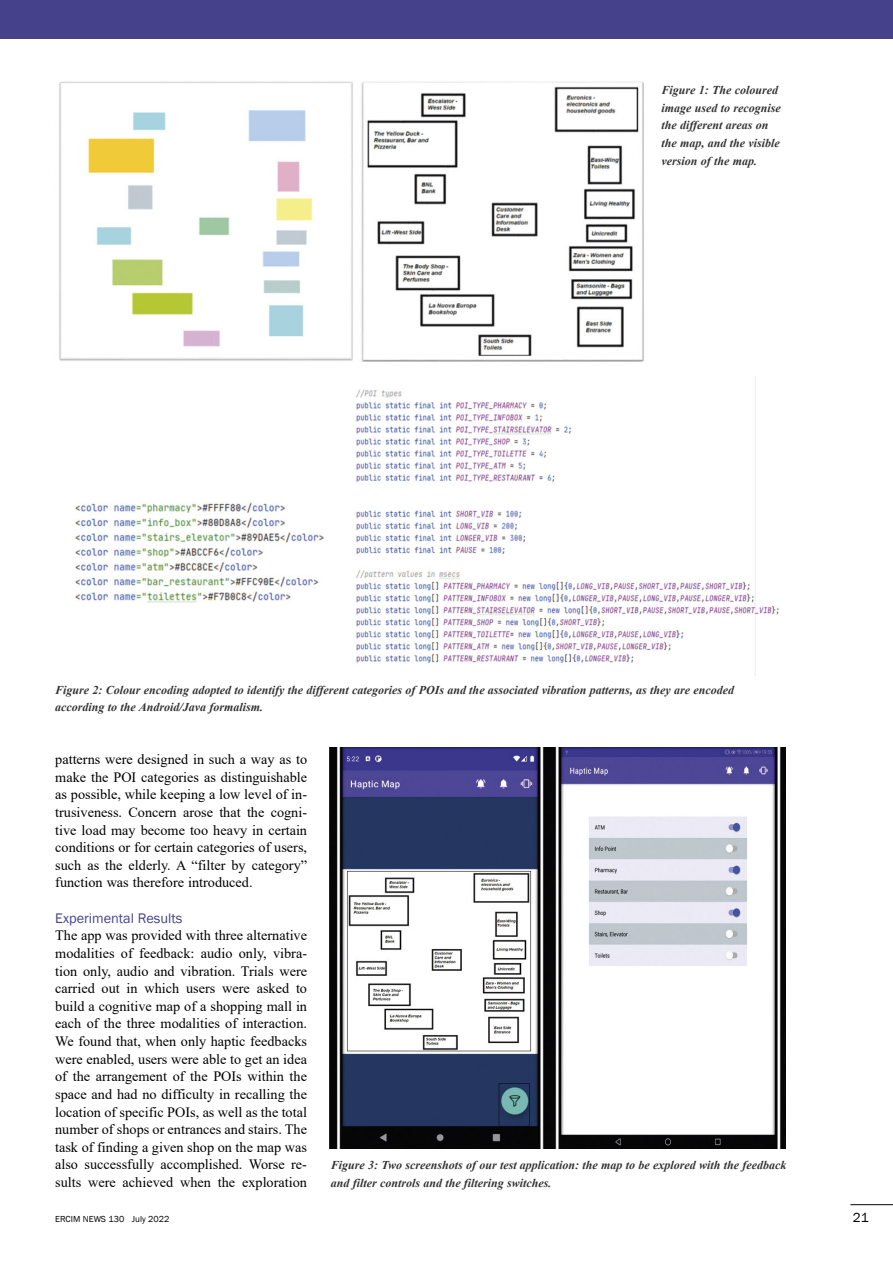
<style>
.page{position:relative;width:893px;height:1263px;background:#fff}
.page>*{position:absolute;margin:0;border:0;box-sizing:border-box;transform-origin:0 0}
.t1{font:14.25px/17.5px "Times New Roman";color:#000;text-align:justify}
.t2{font:14.25px "Franklin Gothic";color:#46418b}
.t3{font:13.5px "Franklin Gothic";color:#000}
.t4{font:italic 700 12px/17.7px "Times New Roman";color:#333}
.t5{font:9px "Franklin Gothic";color:#000}
</style>
<div class="page">
<hr style="left:850px;top:1204px;width:43px;height:1px;background:#000">
<div style="left:0;top:0;width:893px;height:38px;background:#46418b"></div>
<img style="left:59px;top:81px;width:584px;height:281px">
<img style="left:74px;top:376px;width:705px;height:299px">
<img style="left:330px;top:747px;width:456px;height:401px">
<p class="t4" style="left:661px;top:81px;width:121px">Figure 1: The coloured image used to recognise the different areas on the map, and the visible version of the map.</p>
<p class="t4" style="left:55px;top:681px;width:680px">Figure 2: Colour encoding adopted to identify the different categories of POIs and the associated vibration patterns, as they are encoded according to the Android/Java formalism.</p>
<p class="t1" style="left:55px;top:750px;width:253px">patterns were designed in such a way as to make the POI categories as distinguishable as possible, while keeping a low level of in&shy;trusiveness. Concern arose that the cogni&shy;tive load may become too heavy in certain conditions or for certain categories of users, such as the elderly. A “filter by category” function was therefore introduced.</p>
<p class="t2" style="left:55px;top:909px;width:129px">Experimental Results</p>
<p class="t1" style="left:55px;top:927px;width:253px">The app was provided with three alternative modalities of feedback: audio only, vibra&shy;tion only, audio and vibration. Trials were carried out in which users were asked to build a cognitive map of a shopping mall in each of the three modalities of interaction.<br>We found that, when only haptic feedbacks were enabled, users were able to get an idea of the arrangement of the POIs within the space and had no difficulty in recalling the location of specific POIs, as well as the total number of shops or entrances and stairs. The task of finding a given shop on the map was also successfully accomplished. Worse re&shy;sults were achieved when the exploration</p>
<p class="t4" style="left:331px;top:1156px;width:457px">Figure 3: Two screenshots of our test application: the map to be explored with the feedback and filter controls and the filtering switches.</p>
<p class="t5" style="left:55px;top:1214px;width:116px">ERCIM NEWS 130 July 2022</p>
<p class="t3" style="left:853px;top:1210px;width:17px">21</p>
</div>
